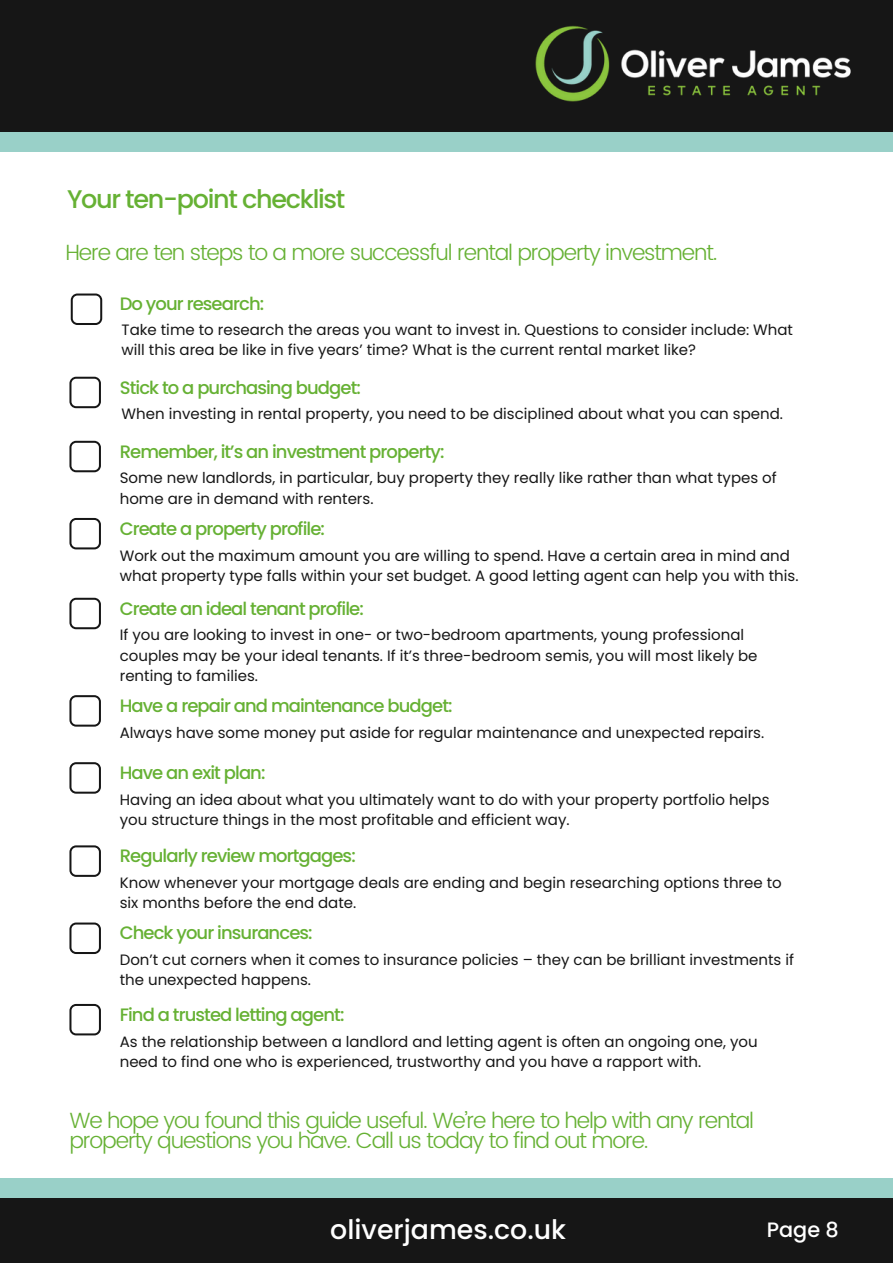
<style>
.page{position:relative;width:893px;height:1264px;background:#fff}
.page>*{position:absolute;margin:0;border:0;box-sizing:border-box;transform-origin:0 0}
.t1{font:500 26.85px "Poppins";color:#fff}
.t2{font:500 25.5px "Poppins";letter-spacing:-.05em;color:#66b134}
.t3{font:300 22.05px/20.2px "Poppins";letter-spacing:-.05em;color:#66b134}
.t4{font:500 20.85px "Poppins";color:#fff}
.t5{font:500 18px "Poppins";letter-spacing:-.05em;color:#66b134}
.t6{font:15px/20.2px "Poppins";color:#161616}
</style>
<div class="page">
<div style="left:0;top:1178px;width:892px;height:39px;background:#99d0c8"></div>
<div style="left:0;top:1197px;width:892px;height:65px;background:#161616"></div>
<svg style="left:71px;top:293px;width:31px;height:32px"></svg>
<svg style="left:69px;top:377px;width:32px;height:31px"></svg>
<svg style="left:69px;top:441px;width:32px;height:31px"></svg>
<div style="left:0;top:113px;width:892px;height:39px;background:#99d0c8"></div>
<div style="left:0;top:0;width:892px;height:132px;background:#161616"></div>
<svg style="left:69px;top:518px;width:32px;height:31px"></svg>
<svg style="left:69px;top:597px;width:32px;height:32px"></svg>
<svg style="left:69px;top:695px;width:32px;height:31px"></svg>
<svg style="left:69px;top:762px;width:32px;height:31px"></svg>
<svg style="left:69px;top:845px;width:32px;height:31px"></svg>
<svg style="left:69px;top:922px;width:32px;height:32px"></svg>
<svg style="left:69px;top:1003px;width:32px;height:32px"></svg>
<img style="left:535px;top:25px;width:316px;height:77px">
<h2 class="t2" style="left:67px;top:181px;width:280px">Your ten-point checklist</h2>
<h3 class="t3" style="left:65px;top:243px;width:653px">Here are ten steps to a more successful rental property investment.</h3>
<p class="t5" style="left:120px;top:291px;width:146px">Do your research:</p>
<p class="t6" style="left:122px;top:319px;width:673px">Take time to research the areas you want to invest in. Questions to consider include: What will this area be like in five years’ time? What is the current rental market like?</p>
<p class="t5" style="left:120px;top:374px;width:243px">Stick to a purchasing budget:</p>
<p class="t6" style="left:122px;top:404px;width:663px">When investing in rental property, you need to be disciplined about what you can spend.</p>
<p class="t5" style="left:120px;top:439px;width:326px">Remember, it’s an investment property:</p>
<p class="t6" style="left:120px;top:468px;width:658px">Some new landlords, in particular, buy property they really like rather than what types of home are in demand with renters.</p>
<p class="t5" style="left:120px;top:516px;width:207px">Create a property profile:</p>
<p class="t6" style="left:120px;top:545px;width:680px">Work out the maximum amount you are willing to spend. Have a certain area in mind and what property type falls within your set budget. A good letting agent can help you with this.</p>
<p class="t5" style="left:120px;top:595px;width:246px">Create an ideal tenant profile:</p>
<p class="t6" style="left:120px;top:625px;width:639px">If you are looking to invest in one- or two-bedroom apartments, young professional couples may be your ideal tenants. If it’s three-bedroom semis, you will most likely be renting to families.</p>
<p class="t5" style="left:120px;top:693px;width:334px">Have a repair and maintenance budget:</p>
<p class="t6" style="left:120px;top:722px;width:646px">Always have some money put aside for regular maintenance and unexpected repairs.</p>
<p class="t5" style="left:120px;top:760px;width:147px">Have an exit plan:</p>
<p class="t6" style="left:120px;top:789px;width:651px">Having an idea about what you ultimately want to do with your property portfolio helps you structure things in the most profitable and efficient way.</p>
<p class="t5" style="left:120px;top:843px;width:237px">Regularly review mortgages:</p>
<p class="t6" style="left:120px;top:872px;width:663px">Know whenever your mortgage deals are ending and begin researching options three to six months before the end date.</p>
<p class="t5" style="left:120px;top:920px;width:194px">Check your insurances:</p>
<p class="t6" style="left:120px;top:949px;width:675px">Don’t cut corners when it comes to insurance policies – they can be brilliant investments if the unexpected happens.</p>
<p class="t5" style="left:120px;top:1001px;width:226px">Find a trusted letting agent:</p>
<p class="t6" style="left:120px;top:1031px;width:639px">As the relationship between a landlord and letting agent is often an ongoing one, you need to find one who is experienced, trustworthy and you have a rapport with.</p>
<h3 class="t3" style="left:69px;top:1110px;width:686px">We hope you found this guide useful. We’re here to help with any rental property questions you have. Call us today to find out more.</h3>
<h1 class="t1" style="left:330px;top:1210px;width:237px">oliverjames.co.uk</h1>
<h3 class="t4" style="left:766px;top:1214px;width:74px">Page 8</h3>
</div>
